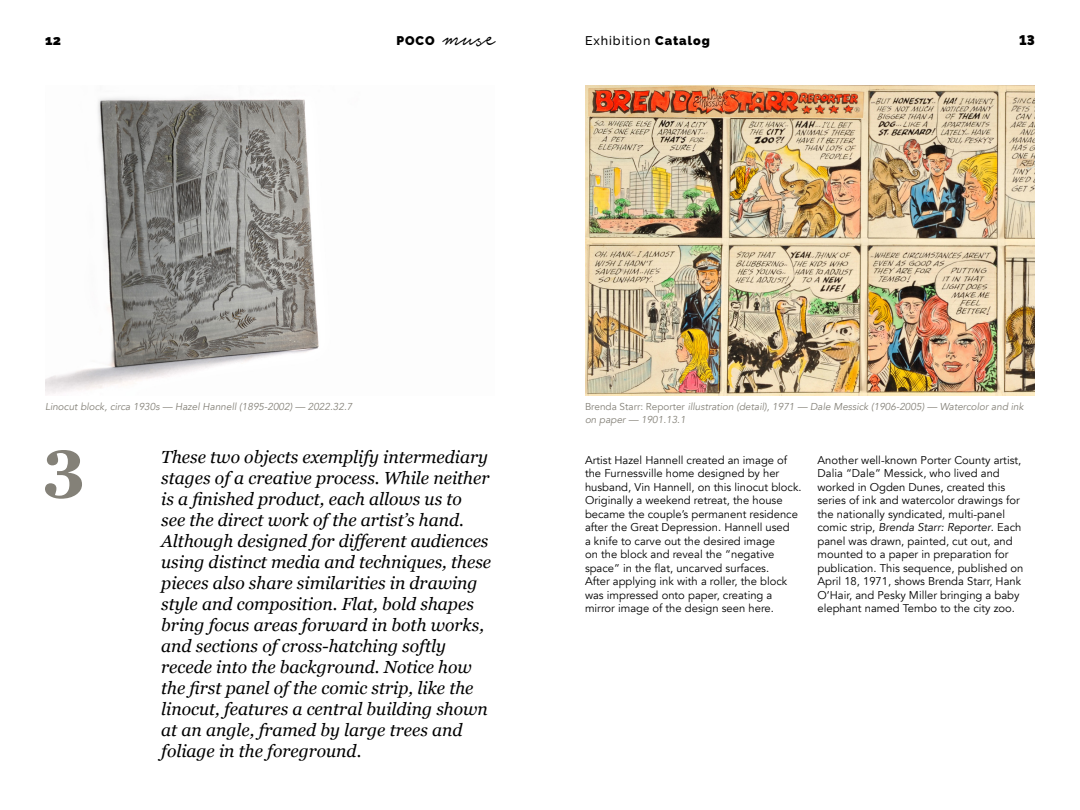
<style>
.page{position:relative;width:1080px;height:810px;background:#fff}
.page>*{position:absolute;margin:0;border:0;box-sizing:border-box;transform-origin:0 0}
.t1{font:45px "Notera Personal Use Only";color:#000;scale:.67 1}
.Pulled_Italics{font:italic 17.5px/21px "Georgia";color:#000}
.t2{font:900 13.75px "Raleway";color:#000}
.t3{font:500 12.5px "Raleway";letter-spacing:.075em;color:#000}
.t4{font:900 12.5px "Raleway";color:#000}
.Body_Copy{font:11.25px/13.5px "Avenir";color:#000}
.Image_Caption{font:italic 10px/13.5px "Avenir";color:#848178}
.s1{font-weight:900}
.s2{font-style:normal}
.s3{font-style:italic}
</style>
<div class="page">
<img style="left:45px;top:98px;width:274px;height:296px">
<img style="left:585px;top:86px;width:450px;height:310px">
<svg style="left:45px;top:450px;width:37px;height:49px"></svg>
<p class="t2" style="left:45px;top:32px;width:18px">12</p>
<p class="t4" style="left:396px;top:33px;width:40px">POCO</p>
<h1 class="t1" style="left:443px;top:13px;width:79px">muse</h1>
<p class="t3" style="left:585px;top:33px;width:126px">Exhibition <span class="s1">Catalog</span></p>
<p class="t2" style="left:1019px;top:32px;width:17px">13</p>
<p class="Image_Caption" style="left:45px;top:399px;width:309px">Linocut block, circa 1930s — Hazel Hannell (1895-2002) — 2022.32.7</p>
<p class="Pulled_Italics" style="left:161px;top:446px;width:331px">These two objects exemplify intermediary stages of a creative process. While neither is a finished product, each allows us to<br>see the direct work of the artist’s hand.<br>Although designed for different audiences using distinct media and techniques, these pieces also share similarities in drawing style and composition. Flat, bold shapes bring focus areas forward in both works, and sections of cross-hatching softly recede into the background. Notice how the first panel of the comic strip, like the linocut, features a central building shown at an angle, framed by large trees and foliage in the foreground.</p>
<p class="Image_Caption" style="left:585px;top:399px;width:440px"><span class="s2">Brenda Starr: Reporter</span> illustration (detail), 1971 — Dale Messick (1906-2005) — Watercolor and ink on paper — 1901.13.1</p>
<p class="Body_Copy" style="left:585px;top:453px;width:218px">Artist Hazel Hannell created an image of the Furnessville home designed by her husband, Vin Hannell, on this linocut block.<br>Originally a weekend retreat, the house became the couple’s permanent residence after the Great Depression. Hannell used<br>a knife to carve out the desired image<br>on the block and reveal the “negative space” in the flat, uncarved surfaces.<br>After applying ink with a roller, the block was impressed onto paper, creating a mirror image of the design seen here.</p>
<p class="Body_Copy" style="left:818px;top:453px;width:207px">Another well-known Porter County artist, Dalia “Dale” Messick, who lived and worked in Ogden Dunes, created this series of ink and watercolor drawings for the nationally syndicated, multi-panel comic strip, <span class="s3">Brenda Starr: Reporter</span>. Each panel was drawn, painted, cut out, and mounted to a paper in preparation for publication. This sequence, published on April 18, 1971, shows Brenda Starr, Hank O’Hair, and Pesky Miller bringing a baby elephant named Tembo to the city zoo.</p>
</div>
